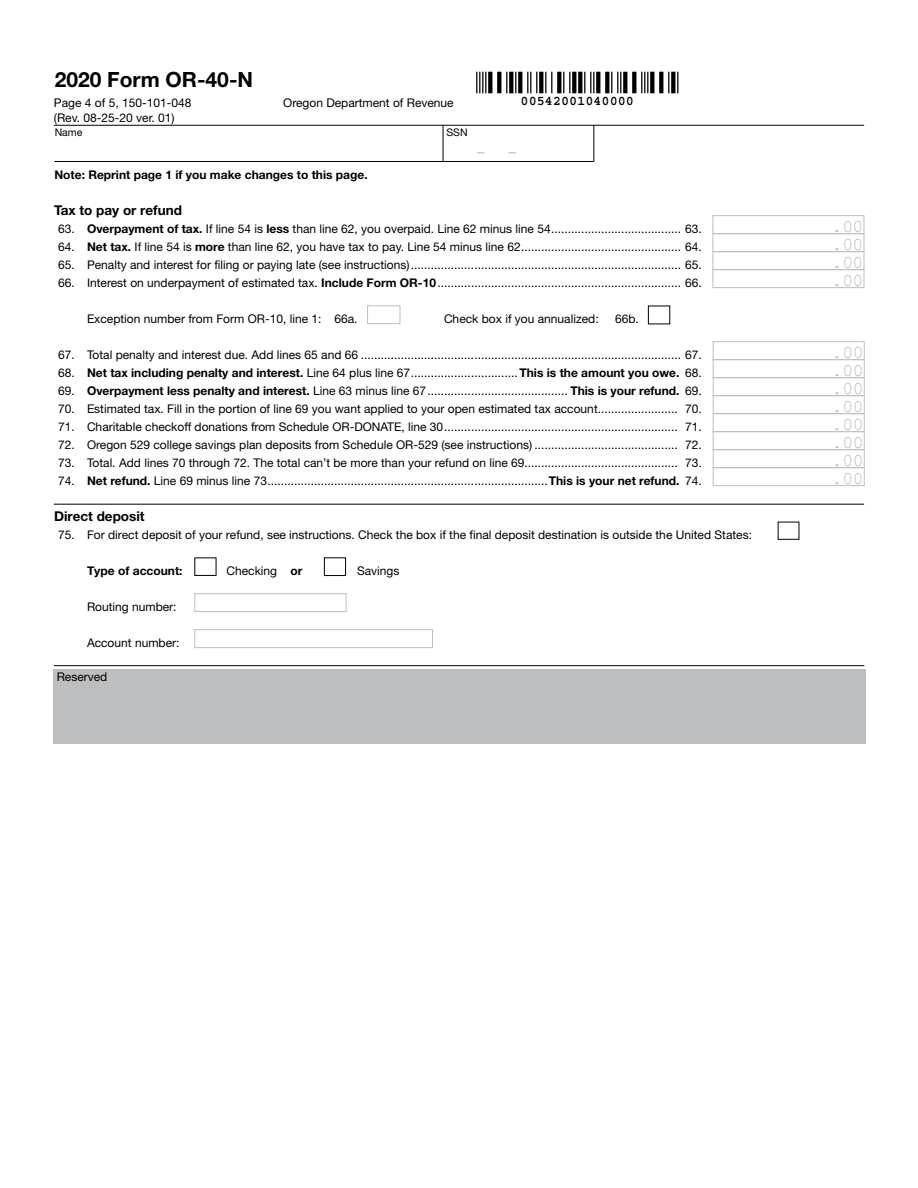
<style>
.page{position:relative;width:918px;height:1188px;background:#fff}
.page>*{position:absolute;margin:0;border:0;box-sizing:border-box;transform-origin:0 0}
.t1{font:700 21px "Helvetica Neue LT Std";color:#000}
.t2{font:18px/18px "Courier New";letter-spacing:-.045em;color:#bcbec0;text-align:justify}
.t3{font:15px "Helvetica Neue LT Std";color:#bcbec0}
.t4{font:700 13.5px "Helvetica Neue LT Std";color:#000}
.t5{font:700 13.5px "Courier Std";color:#000}
.t6{font:12px "Helvetica Neue LT Std";color:#000}
.t7{font:700 12px "Helvetica Neue LT Std";color:#000}
.t8{font:10.5px "Helvetica Neue LT Std";color:#000}
.s1{font-weight:700}
.s2{font-weight:400}
</style>
<div class="page">
<hr style="left:54px;top:125px;width:810px;height:1px;background:#000">
<svg style="left:476px;top:72px;width:10px;height:21px"></svg>
<svg style="left:488px;top:72px;width:4px;height:21px"></svg>
<svg style="left:497px;top:72px;width:4px;height:21px"></svg>
<svg style="left:506px;top:72px;width:1px;height:21px"></svg>
<svg style="left:509px;top:72px;width:4px;height:21px"></svg>
<svg style="left:515px;top:72px;width:1px;height:21px"></svg>
<svg style="left:518px;top:72px;width:4px;height:21px"></svg>
<svg style="left:527px;top:72px;width:10px;height:21px"></svg>
<svg style="left:539px;top:72px;width:4px;height:21px"></svg>
<svg style="left:545px;top:72px;width:7px;height:21px"></svg>
<svg style="left:557px;top:72px;width:4px;height:21px"></svg>
<svg style="left:563px;top:72px;width:7px;height:21px"></svg>
<svg style="left:572px;top:72px;width:4px;height:21px"></svg>
<svg style="left:578px;top:72px;width:4px;height:21px"></svg>
<svg style="left:584px;top:72px;width:10px;height:21px"></svg>
<svg style="left:596px;top:72px;width:4px;height:21px"></svg>
<svg style="left:605px;top:72px;width:4px;height:21px"></svg>
<svg style="left:611px;top:72px;width:10px;height:21px"></svg>
<svg style="left:623px;top:72px;width:4px;height:21px"></svg>
<svg style="left:632px;top:72px;width:4px;height:21px"></svg>
<svg style="left:641px;top:72px;width:7px;height:21px"></svg>
<svg style="left:650px;top:72px;width:4px;height:21px"></svg>
<svg style="left:659px;top:72px;width:4px;height:21px"></svg>
<svg style="left:668px;top:72px;width:1px;height:21px"></svg>
<svg style="left:671px;top:72px;width:4px;height:21px"></svg>
<svg style="left:677px;top:72px;width:1px;height:21px"></svg>
<hr style="left:54px;top:161px;width:539px;height:1px;background:#000">
<hr style="left:443px;top:125px;width:1px;height:37px;background:#000">
<hr style="left:593px;top:125px;width:1px;height:37px;background:#000">
<hr style="left:54px;top:504px;width:810px;height:1px;background:#000">
<div style="left:778px;top:522px;width:21px;height:18px;border:1px solid #000"></div>
<div style="left:324px;top:557px;width:22px;height:19px;border:1px solid #000"></div>
<hr style="left:54px;top:665px;width:810px;height:1px;background:#000">
<div style="left:54px;top:669px;width:812px;height:74px;background:#bcbec0"></div>
<div style="left:367px;top:305px;width:33px;height:19px;border:1px solid #bcbec0"></div>
<div style="left:713px;top:215px;width:151px;height:19px;border:1px solid #bcbec0"></div>
<div style="left:713px;top:233px;width:151px;height:19px;border:1px solid #bcbec0"></div>
<div style="left:713px;top:251px;width:151px;height:19px;border:1px solid #bcbec0"></div>
<div style="left:713px;top:269px;width:151px;height:19px;border:1px solid #bcbec0"></div>
<div style="left:713px;top:341px;width:152px;height:19px;border:1px solid #bcbec0"></div>
<div style="left:713px;top:359px;width:152px;height:19px;border:1px solid #bcbec0"></div>
<div style="left:713px;top:377px;width:152px;height:19px;border:1px solid #bcbec0"></div>
<div style="left:713px;top:395px;width:152px;height:19px;border:1px solid #bcbec0"></div>
<div style="left:713px;top:413px;width:152px;height:19px;border:1px solid #bcbec0"></div>
<div style="left:713px;top:431px;width:152px;height:19px;border:1px solid #bcbec0"></div>
<div style="left:713px;top:449px;width:152px;height:19px;border:1px solid #bcbec0"></div>
<div style="left:713px;top:467px;width:152px;height:19px;border:1px solid #bcbec0"></div>
<div style="left:194px;top:593px;width:152px;height:19px;border:1px solid #bcbec0"></div>
<div style="left:194px;top:629px;width:239px;height:19px;border:1px solid #bcbec0"></div>
<h1 class="t1" style="left:55px;top:67px;width:200px">2020 Form OR-40-N</h1>
<p class="t6" style="left:54px;top:96px;width:139px">Page 4 of 5, 150-101-048</p>
<p class="t6" style="left:283px;top:96px;width:172px">Oregon Department of Revenue</p>
<p class="t6" style="left:54px;top:111px;width:122px">(Rev. 08-25-20 ver. 01)</p>
<p class="t8" style="left:55px;top:126px;width:29px">Name</p>
<p class="t8" style="left:446px;top:126px;width:23px">SSN</p>
<p class="t7" style="left:54px;top:167px;width:315px">Note: Reprint page 1 if you make changes to this page.</p>
<p class="t5" style="left:521px;top:93px;width:115px">00542001040000</p>
<p class="t3" style="left:477px;top:143px;width:41px">– –</p>
<p class="t4" style="left:54px;top:202px;width:130px">Tax to pay or refund</p>
<p class="t6" style="left:58px;top:222px;width:645px">63. <span class="s1">Overpayment of tax.</span> If line 54 is <span class="s1">less</span> than line 62, you overpaid. Line 62 minus line 54....................................... 63.</p>
<p class="t6" style="left:58px;top:240px;width:645px">64. <span class="s1">Net tax.</span> If line 54 is <span class="s1">more</span> than line 62, you have tax to pay. Line 54 minus line 62................................................ 64.</p>
<p class="t6" style="left:58px;top:258px;width:645px">65. Penalty and interest for filing or paying late (see instructions)................................................................................. 65.</p>
<p class="t6" style="left:58px;top:276px;width:645px">66. Interest on underpayment of estimated tax. <span class="s1">Include Form OR-10</span>......................................................................... 66.</p>
<p class="t6" style="left:87px;top:312px;width:272px">Exception number from Form OR-10, line 1: 66a.</p>
<p class="t6" style="left:444px;top:312px;width:156px">Check box if you annualized:</p>
<p class="t6" style="left:615px;top:312px;width:25px">66b.</p>
<p class="t6" style="left:58px;top:348px;width:645px">67. Total penalty and interest due. Add lines 65 and 66 ................................................................................................ 67.</p>
<p class="t7" style="left:58px;top:366px;width:645px"><span class="s2">68.</span> Net tax including penalty and interest. <span class="s2">Line 64 plus line 67................................</span>This is the amount you owe. <span class="s2">68.</span></p>
<p class="t6" style="left:58px;top:384px;width:645px">69. <span class="s1">Overpayment less penalty and interest.</span> Line 63 minus line 67.......................................... <span class="s1">This is your refund.</span> 69.</p>
<p class="t6" style="left:58px;top:402px;width:645px">70. Estimated tax. Fill in the portion of line 69 you want applied to your open estimated tax account........................ 70.</p>
<p class="t6" style="left:58px;top:420px;width:645px">71. Charitable checkoff donations from Schedule OR-DONATE, line 30...................................................................... 71.</p>
<p class="t6" style="left:58px;top:438px;width:645px">72. Oregon 529 college savings plan deposits from Schedule OR-529 (see instructions) ........................................... 72.</p>
<p class="t6" style="left:58px;top:456px;width:645px">73. Total. Add lines 70 through 72. The total can’t be more than your refund on line 69.............................................. 73.</p>
<p class="t6" style="left:58px;top:474px;width:645px">74. <span class="s1">Net refund.</span> Line 69 minus line 73....................................................................................<span class="s1">This is your net refund.</span> 74.</p>
<p class="t4" style="left:54px;top:508px;width:92px">Direct deposit</p>
<p class="t6" style="left:58px;top:528px;width:695px">75. For direct deposit of your refund, see instructions. Check the box if the final deposit destination is outside the United States:</p>
<p class="t7" style="left:87px;top:563px;width:97px">Type of account:</p>
<p class="t6" style="left:226px;top:564px;width:78px">Checking <span class="s1">or</span></p>
<p class="t6" style="left:357px;top:564px;width:44px">Savings</p>
<p class="t6" style="left:87px;top:600px;width:91px">Routing number:</p>
<p class="t6" style="left:87px;top:636px;width:94px">Account number:</p>
<p class="t4" style="left:55px;top:670px;width:104px">Kicker donation</p>
<p class="t6" style="left:57px;top:669px;width:52px">Reserved</p>
<h2 class="t2" style="left:832px;top:217px;width:33px">. 00 . 00 . 00 . 00</h2>
<h2 class="t2" style="left:832px;top:343px;width:33px">. 00 . 00 . 00 . 00 . 00 . 00 . 00 . 00</h2>
</div>
